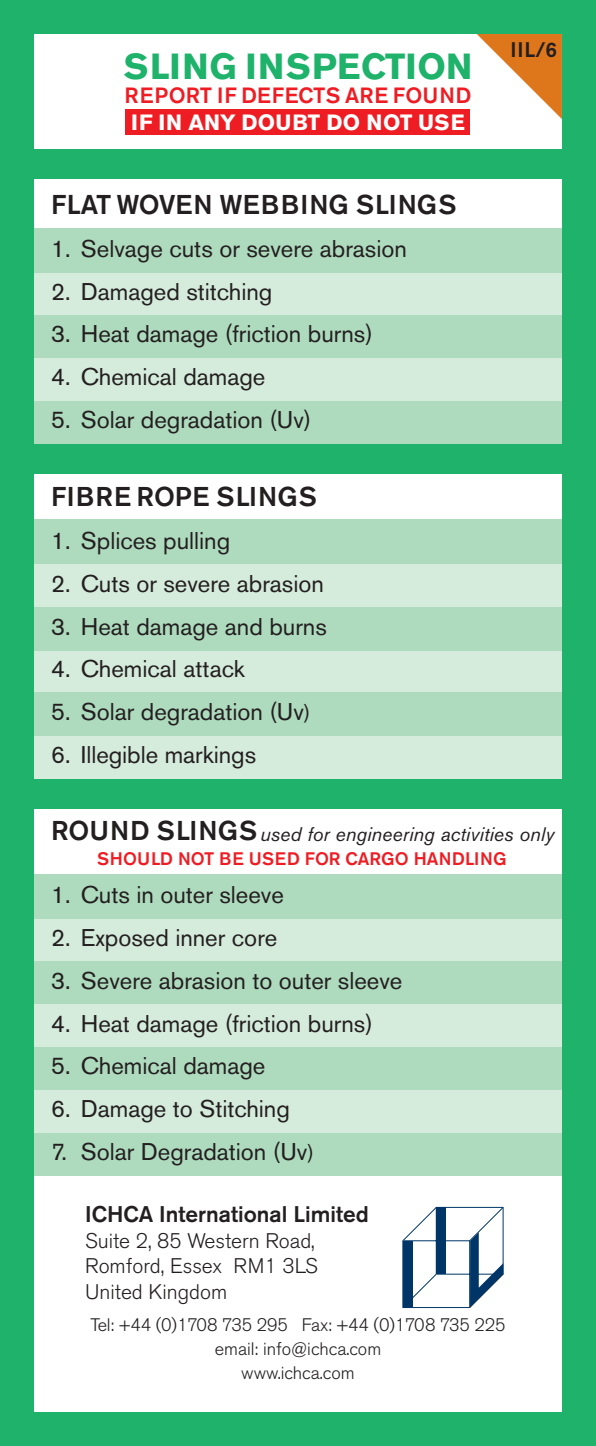
<style>
.page{position:relative;width:596px;height:1446px;background:#fff}
.page>*{position:absolute;margin:0;border:0;box-sizing:border-box;transform-origin:0 0}
.t1{font:700 36px "Akzidenz Grotesk BE";letter-spacing:.02em;color:#1eb26a}
.t2{font:500 27px "Akzidenz Grotesk BE";letter-spacing:.02em;color:#231f20}
.t3{font:500 27px "Akzidenz Grotesk BE";letter-spacing:.04em;color:#231f20}
.t4{font:24px "Akzidenz Grotesk BE";color:#231f20}
.t5{font:500 22.5px "Akzidenz Grotesk BE";color:#231f20}
.t6{font:500 21.9px "Akzidenz Grotesk BE";letter-spacing:.015em;color:#ee1d23}
.t7{font:700 21.9px "Akzidenz Grotesk BE";letter-spacing:.025em;color:#fff}
.t8{font:300 21px/25.5px "Akzidenz Grotesk BE";color:#231f20}
.t9{font:500 21px "Akzidenz Grotesk BE";color:#231f20}
.t10{font:italic 19.5px "Akzidenz Grotesk BE";letter-spacing:.005em;color:#231f20}
.t11{font:300 18px/24px "Akzidenz Grotesk BE";color:#231f20;text-align:center}
.t12{font:500 18px "Akzidenz Grotesk BE";letter-spacing:.005em;color:#ee1d23}
.s1{font-size:21px}
</style>
<div class="page">
<div style="left:0;top:0;width:595px;height:1446px;background:#1eb26a"></div>
<div style="left:34px;top:34px;width:527px;height:1378px;background:#fff"></div>
<div style="left:125px;top:110px;width:344px;height:25px;background:#ee1d23"></div>
<svg style="left:477px;top:34px;width:84px;height:84px"></svg>
<div style="left:34px;top:230px;width:527px;height:214px;background:#d5ebdb"></div>
<div style="left:34px;top:228px;width:527px;height:44px;background:#aedabd"></div>
<div style="left:34px;top:315px;width:527px;height:43px;background:#aedabd"></div>
<div style="left:34px;top:401px;width:527px;height:43px;background:#aedabd"></div>
<div style="left:34px;top:520px;width:527px;height:273px;background:#d5ebdb"></div>
<div style="left:34px;top:519px;width:527px;height:45px;background:#aedabd"></div>
<div style="left:34px;top:607px;width:527px;height:43px;background:#aedabd"></div>
<div style="left:34px;top:692px;width:527px;height:44px;background:#aedabd"></div>
<div style="left:34px;top:874px;width:527px;height:259px;background:#d5ebdb"></div>
<div style="left:34px;top:874px;width:527px;height:44px;background:#aedabd"></div>
<div style="left:34px;top:961px;width:527px;height:43px;background:#aedabd"></div>
<div style="left:34px;top:1047px;width:527px;height:43px;background:#aedabd"></div>
<div style="left:34px;top:1133px;width:527px;height:43px;background:#aedabd"></div>
<svg style="left:402px;top:1207px;width:101px;height:101px"></svg>
<div style="left:24px;top:444px;width:556px;height:30px;background:#1eb26a"></div>
<div style="left:24px;top:150px;width:556px;height:29px;background:#1eb26a"></div>
<div style="left:24px;top:779px;width:556px;height:30px;background:#1eb26a"></div>
<h1 class="t1" style="left:124px;top:52px;width:350px">SLING INSPECTION</h1>
<p class="t6" style="left:124px;top:87px;width:348px">REPORT IF DEFECTS ARE FOUND</p>
<p class="t7" style="left:131px;top:114px;width:335px">IF IN ANY DOUBT DO NOT USE</p>
<p class="t2" style="left:51px;top:194px;width:406px">FLAT WOVEN WEBBING SLINGS</p>
<p class="t4" style="left:51px;top:240px;width:357px">1. Selvage cuts or severe abrasion</p>
<p class="t4" style="left:51px;top:283px;width:223px">2. Damaged stitching</p>
<p class="t4" style="left:51px;top:325px;width:323px">3. Heat damage (friction burns)</p>
<p class="t4" style="left:51px;top:368px;width:216px">4. Chemical damage</p>
<p class="t4" style="left:51px;top:411px;width:262px">5. Solar degradation (Uv)</p>
<p class="t2" style="left:51px;top:487px;width:267px">FIBRE ROPE SLINGS</p>
<p class="t4" style="left:51px;top:532px;width:180px">1. Splices pulling</p>
<p class="t4" style="left:51px;top:575px;width:274px">2. Cuts or severe abrasion</p>
<p class="t4" style="left:51px;top:617px;width:277px">3. Heat damage and burns</p>
<p class="t4" style="left:51px;top:660px;width:195px">4. Chemical attack</p>
<p class="t4" style="left:51px;top:703px;width:261px">5. Solar degradation (Uv<span class="s1">)</span></p>
<p class="t4" style="left:51px;top:746px;width:206px">6. Illegible markings</p>
<p class="t9" style="left:510px;top:43px;width:48px">IIL/6</p>
<p class="t3" style="left:51px;top:821px;width:207px">ROUND SLINGS</p>
<p class="t10" style="left:260px;top:827px;width:295px">used for engineering activities only</p>
<p class="t12" style="left:97px;top:852px;width:411px">SHOULD NOT BE USED FOR CARGO HANDLING</p>
<p class="t4" style="left:51px;top:886px;width:234px">1. Cuts in outer sleeve</p>
<p class="t4" style="left:51px;top:929px;width:228px">2. Exposed inner core</p>
<p class="t4" style="left:51px;top:972px;width:352px">3. Severe abrasion to outer sleeve</p>
<p class="t4" style="left:51px;top:1015px;width:323px">4. Heat damage (friction burns)</p>
<p class="t4" style="left:51px;top:1057px;width:216px">5. Chemical damage</p>
<p class="t4" style="left:51px;top:1100px;width:240px">6. Damage to Stitching</p>
<p class="t4" style="left:51px;top:1143px;width:264px">7. Solar Degradation (Uv<span class="s1">)</span></p>
<p class="t5" style="left:85px;top:1206px;width:285px">ICHCA International Limited</p>
<p class="t8" style="left:85px;top:1229px;width:234px">Suite 2, 85 Western Road,<br>Romford, Essex RM1 3LS<br>United Kingdom</p>
<p class="t11" style="left:90px;top:1314px;width:416px">Tel: +44 (0)1708 735 295 Fax: +44 (0)1708 735 225 email: info@ichca.com<br>www.ichca.com</p>
</div>
